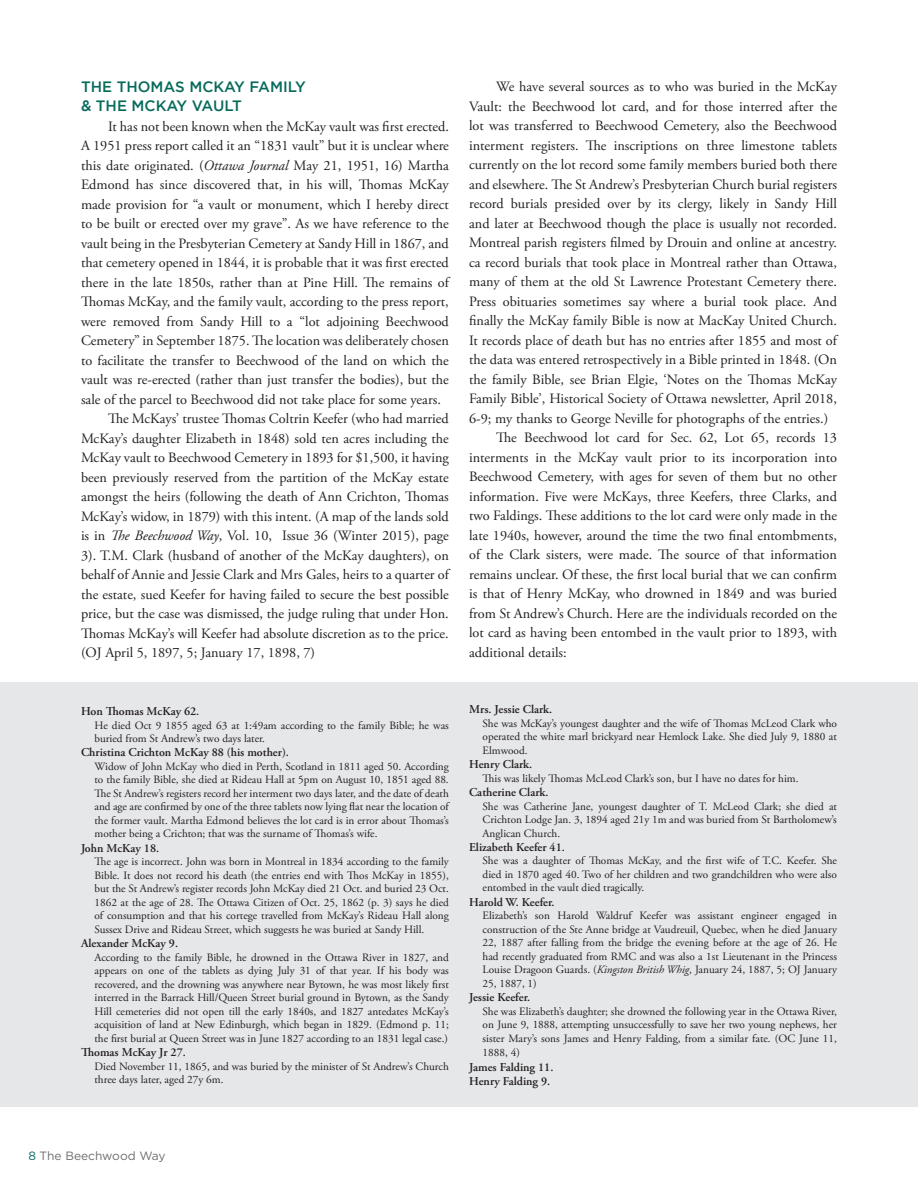
<style>
.page{position:relative;width:918px;height:1188px;background:#fff}
.page>*{position:absolute;margin:0;border:0;box-sizing:border-box;transform-origin:0 0}
.t1{font:500 15px "Gotham";color:#066a5b}
.t2{font:14.25px/19.5px "Adobe Garamond Pro";color:#231f20;text-align:justify}
.t3{font:600 12px "Adobe Garamond Pro";color:#231f20}
.t4{font:12px "Gotham";color:#6c6d70}
.t5{font:11.25px/13.5px "Adobe Garamond Pro";color:#231f20;text-align:justify}
.s1{font-style:italic}
.s2{color:#066a5b}
</style>
<div class="page">
<div style="left:0;top:683px;width:918px;height:424px;background:#e6e7e9"></div>
<p class="t1" style="left:81px;top:78px;width:226px">THE THOMAS MCKAY FAMILY</p>
<p class="t1" style="left:81px;top:98px;width:162px">&amp; THE MCKAY VAULT</p>
<p class="t2" style="left:81px;top:117px;width:369px;text-indent:27px">It has not been known when the McKay vault was first erected.<br>A 1951 press report called it an “1831 vault” but it is unclear where this date originated. (<span class="s1">Ottawa Journal</span> May 21, 1951, 16) Martha Edmond has since discovered that, in his will, Thomas McKay made provision for “a vault or monument, which I hereby direct to be built or erected over my grave”. As we have reference to the vault being in the Presbyterian Cemetery at Sandy Hill in 1867, and that cemetery opened in 1844, it is probable that it was first erected there in the late 1850s, rather than at Pine Hill. The remains of Thomas McKay, and the family vault, according to the press report, were removed from Sandy Hill to a “lot adjoining Beechwood Cemetery” in September 1875. The location was deliberately chosen to facilitate the transfer to Beechwood of the land on which the vault was re-erected (rather than just transfer the bodies), but the sale of the parcel to Beechwood did not take place for some years.</p>
<p class="t2" style="left:81px;top:410px;width:369px;text-indent:27px">The McKays’ trustee Thomas Coltrin Keefer (who had married McKay’s daughter Elizabeth in 1848) sold ten acres including the McKay vault to Beechwood Cemetery in 1893 for $1,500, it having been previously reserved from the partition of the McKay estate amongst the heirs (following the death of Ann Crichton, Thomas McKay’s widow, in 1879) with this intent. (A map of the lands sold is in <span class="s1">The Beechwood Way</span>, Vol. 10, Issue 36 (Winter 2015), page 3). T.M. Clark (husband of another of the McKay daughters), on behalf of Annie and Jessie Clark and Mrs Gales, heirs to a quarter of the estate, sued Keefer for having failed to secure the best possible price, but the case was dismissed, the judge ruling that under Hon.<br>Thomas McKay’s will Keefer had absolute discretion as to the price. (OJ April 5, 1897, 5; January 17, 1898, 7)</p>
<p class="t3" style="left:81px;top:704px;width:120px">Hon Thomas McKay 62.</p>
<p class="t5" style="left:94px;top:719px;width:356px">He died Oct 9 1855 aged 63 at 1:49am according to the family Bible; he was buried from St Andrew’s two days later.</p>
<p class="t3" style="left:81px;top:746px;width:209px">Christina Crichton McKay 88 (his mother).</p>
<p class="t5" style="left:94px;top:760px;width:356px">Widow of John McKay who died in Perth, Scotland in 1811 aged 50. According to the family Bible, she died at Rideau Hall at 5pm on August 10, 1851 aged 88.<br>The St Andrew’s registers record her interment two days later, and the date of death and age are confirmed by one of the three tablets now lying flat near the location of the former vault. Martha Edmond believes the lot card is in error about Thomas’s mother being a Crichton; that was the surname of Thomas’s wife.</p>
<p class="t3" style="left:81px;top:841px;width:80px">John McKay 18.</p>
<p class="t5" style="left:94px;top:855px;width:356px">The age is incorrect. John was born in Montreal in 1834 according to the family Bible. It does not record his death (the entries end with Thos McKay in 1855), but the St Andrew’s register records John McKay died 21 Oct. and buried 23 Oct.<br>1862 at the age of 28. The Ottawa Citizen of Oct. 25, 1862 (p. 3) says he died of consumption and that his cortege travelled from McKay’s Rideau Hall along Sussex Drive and Rideau Street, which suggests he was buried at Sandy Hill.</p>
<p class="t3" style="left:81px;top:937px;width:99px">Alexander McKay 9.</p>
<p class="t5" style="left:94px;top:951px;width:356px">According to the family Bible, he drowned in the Ottawa River in 1827, and appears on one of the tablets as dying July 31 of that year. If his body was recovered, and the drowning was anywhere near Bytown, he was most likely first interred in the Barrack Hill/Queen Street burial ground in Bytown, as the Sandy Hill cemeteries did not open till the early 1840s, and 1827 antedates McKay’s acquisition of land at New Edinburgh, which began in 1829. (Edmond p. 11; the first burial at Queen Street was in June 1827 according to an 1831 legal case.)</p>
<p class="t3" style="left:81px;top:1045px;width:106px">Thomas McKay Jr 27.</p>
<p class="t5" style="left:94px;top:1060px;width:356px">Died November 11, 1865, and was buried by the minister of St Andrew’s Church three days later, aged 27y 6m.</p>
<p class="t2" style="left:469px;top:78px;width:369px;text-indent:27px">We have several sources as to who was buried in the McKay Vault: the Beechwood lot card, and for those interred after the lot was transferred to Beechwood Cemetery, also the Beechwood interment registers. The inscriptions on three limestone tablets currently on the lot record some family members buried both there and elsewhere. The St Andrew’s Presbyterian Church burial registers record burials presided over by its clergy, likely in Sandy Hill and later at Beechwood though the place is usually not recorded.<br>Montreal parish registers filmed by Drouin and online at ancestry. ca record burials that took place in Montreal rather than Ottawa, many of them at the old St Lawrence Protestant Cemetery there.<br>Press obituaries sometimes say where a burial took place. And finally the McKay family Bible is now at MacKay United Church.<br>It records place of death but has no entries after 1855 and most of the data was entered retrospectively in a Bible printed in 1848. (On the family Bible, see Brian Elgie, ‘Notes on the Thomas McKay Family Bible’, Historical Society of Ottawa newsletter, April 2018, 6-9; my thanks to George Neville for photographs of the entries.)</p>
<p class="t2" style="left:469px;top:429px;width:369px;text-indent:27px">The Beechwood lot card for Sec. 62, Lot 65, records 13 interments in the McKay vault prior to its incorporation into Beechwood Cemetery, with ages for seven of them but no other information. Five were McKays, three Keefers, three Clarks, and two Faldings. These additions to the lot card were only made in the late 1940s, however, around the time the two final entombments, of the Clark sisters, were made. The source of that information remains unclear. Of these, the first local burial that we can confirm is that of Henry McKay, who drowned in 1849 and was buried from St Andrew’s Church. Here are the individuals recorded on the lot card as having been entombed in the vault prior to 1893, with additional details:</p>
<p class="t3" style="left:469px;top:703px;width:85px">Mrs. Jessie Clark.</p>
<p class="t5" style="left:483px;top:717px;width:356px">She was McKay’s youngest daughter and the wife of Thomas McLeod Clark who operated the white marl brickyard near Hemlock Lake. She died July 9, 1880 at Elmwood.</p>
<p class="t3" style="left:469px;top:757px;width:65px">Henry Clark.</p>
<p class="t5" style="left:483px;top:772px;width:317px">This was likely Thomas McLeod Clark’s son, but I have no dates for him.</p>
<p class="t3" style="left:469px;top:785px;width:81px">Catherine Clark.</p>
<p class="t5" style="left:483px;top:800px;width:356px">She was Catherine Jane, youngest daughter of T. McLeod Clark; she died at Crichton Lodge Jan. 3, 1894 aged 21y 1m and was buried from St Bartholomew’s Anglican Church.</p>
<p class="t3" style="left:469px;top:840px;width:97px">Elizabeth Keefer 41.</p>
<p class="t5" style="left:483px;top:855px;width:356px">She was a daughter of Thomas McKay, and the first wife of T.C. Keefer. She died in 1870 aged 40. Two of her children and two grandchildren who were also entombed in the vault died tragically.</p>
<p class="t3" style="left:469px;top:895px;width:87px">Harold W. Keefer.</p>
<p class="t5" style="left:483px;top:909px;width:356px">Elizabeth’s son Harold Waldruf Keefer was assistant engineer engaged in construction of the Ste Anne bridge at Vaudreuil, Quebec, when he died January 22, 1887 after falling from the bridge the evening before at the age of 26. He had recently graduated from RMC and was also a 1st Lieutenant in the Princess Louise Dragoon Guards. (<span class="s1">Kingston British Whig</span>, January 24, 1887, 5; OJ January 25, 1887, 1)</p>
<p class="t3" style="left:469px;top:991px;width:63px">Jessie Keefer.</p>
<p class="t5" style="left:483px;top:1005px;width:356px">She was Elizabeth’s daughter; she drowned the following year in the Ottawa River, on June 9, 1888, attempting unsuccessfully to save her two young nephews, her sister Mary’s sons James and Henry Falding, from a similar fate. (OC June 11, 1888, 4)</p>
<p class="t3" style="left:469px;top:1060px;width:86px">James Falding 11.</p>
<p class="t3" style="left:469px;top:1074px;width:83px">Henry Falding 9.</p>
<p class="t4" style="left:28px;top:1149px;width:139px"><span class="s2">8</span> The Beechwood Way</p>
</div>
